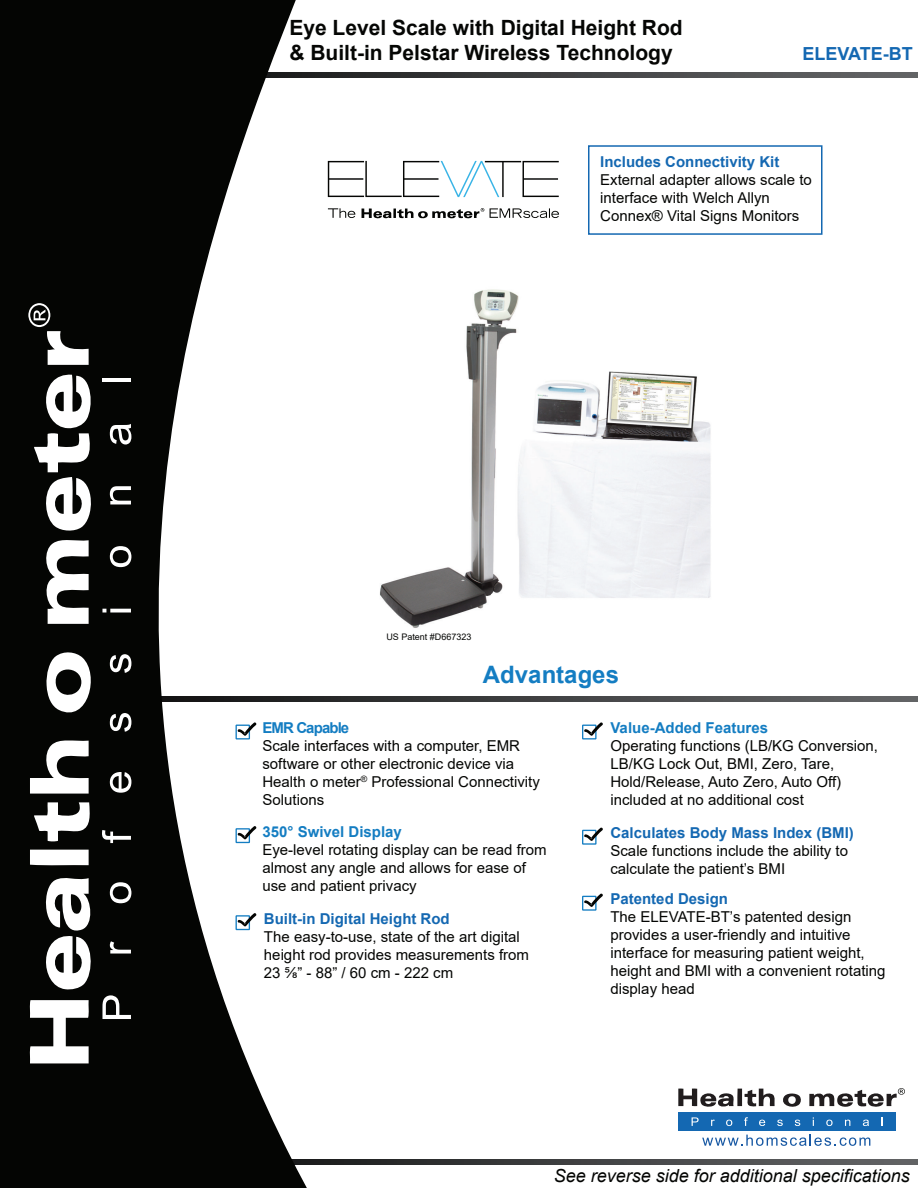
<style>
.page{position:relative;width:918px;height:1188px;background:#fff}
.page>*{position:absolute;margin:0;border:0;box-sizing:border-box;transform-origin:0 0}
.t1{font:700 24px "Arial";color:#147dc2}
.t2{font:700 21px/25.2px "Arial";color:#050604}
.t3{font:italic 18px "Arial";color:#040503}
.t4{font:700 18px "Arial";color:#1468b2}
.t5{font:15px/18px "Arial";color:#040503}
.t6{font:700 15px "Arial";color:#1468b2}
.t7{font:700 15px "Arial";color:#147dc2}
.t8{font:700 15px "Arial";letter-spacing:-.06em;color:#147dc2}
.t9{font:9px "Arial";color:#040503}
</style>
<div class="page">
<img style="left:380px;top:289px;width:331px;height:339px">
<svg style="left:316px;top:73px;width:602px;height:4px;background:#454647"></svg>
<svg style="left:316px;top:697px;width:602px;height:4px;background:#464849"></svg>
<svg style="left:316px;top:1160px;width:602px;height:4px;background:#424344"></svg>
<svg style="left:0;top:0;width:316px;height:1188px;fill:#040503"></svg>
<svg style="left:29px;top:1000px;width:60px;height:63px"></svg>
<svg style="left:30px;top:850px;width:59px;height:16px"></svg>
<svg style="left:30px;top:738px;width:59px;height:56px"></svg>
<svg style="left:34px;top:802px;width:57px;height:40px"></svg>
<svg style="left:38px;top:875px;width:56px;height:115px"></svg>
<svg style="left:46px;top:650px;width:54px;height:74px"></svg>
<svg style="left:34px;top:372px;width:61px;height:252px"></svg>
<svg style="left:28px;top:303px;width:61px;height:62px"></svg>
<svg style="left:102px;top:995px;width:29px;height:24px"></svg>
<svg style="left:110px;top:941px;width:21px;height:13px"></svg>
<svg style="left:110px;top:882px;width:21px;height:21px"></svg>
<svg style="left:102px;top:830px;width:29px;height:13px"></svg>
<svg style="left:110px;top:772px;width:21px;height:21px"></svg>
<svg style="left:110px;top:713px;width:21px;height:19px"></svg>
<svg style="left:110px;top:654px;width:21px;height:19px"></svg>
<svg style="left:110px;top:609px;width:21px;height:4px"></svg>
<svg style="left:102px;top:609px;width:4px;height:4px"></svg>
<svg style="left:110px;top:546px;width:21px;height:21px"></svg>
<svg style="left:110px;top:486px;width:21px;height:18px"></svg>
<svg style="left:110px;top:424px;width:21px;height:21px"></svg>
<hr style="left:102px;top:378px;width:29px;height:4px;background:#fff">
<svg style="left:362px;top:208px;width:197px;height:10px"></svg>
<svg style="left:328px;top:208px;width:27px;height:10px"></svg>
<svg style="left:328px;top:161px;width:231px;height:36px"></svg>
<svg style="left:678px;top:1088px;width:123px;height:19px"></svg>
<svg style="left:809px;top:1088px;width:96px;height:19px"></svg>
<svg style="left:702px;top:1135px;width:168px;height:11px"></svg>
<div style="left:679px;top:1112px;width:217px;height:19px;background:#1468b2"></div>
<svg style="left:692px;top:1117px;width:7px;height:9px"></svg>
<svg style="left:711px;top:1120px;width:4px;height:6px"></svg>
<svg style="left:726px;top:1120px;width:6px;height:6px"></svg>
<svg style="left:744px;top:1117px;width:4px;height:9px"></svg>
<svg style="left:759px;top:1120px;width:6px;height:6px"></svg>
<svg style="left:777px;top:1120px;width:6px;height:6px"></svg>
<svg style="left:795px;top:1120px;width:5px;height:6px"></svg>
<svg style="left:826px;top:1120px;width:7px;height:6px"></svg>
<svg style="left:845px;top:1120px;width:5px;height:6px"></svg>
<svg style="left:863px;top:1120px;width:6px;height:6px"></svg>
<svg style="left:881px;top:1117px;width:2px;height:9px"></svg>
<svg style="left:236px;top:722px;width:21px;height:18px"></svg>
<svg style="left:582px;top:827px;width:21px;height:18px"></svg>
<svg style="left:582px;top:893px;width:21px;height:18px"></svg>
<svg style="left:236px;top:912px;width:21px;height:18px"></svg>
<svg style="left:582px;top:722px;width:21px;height:18px"></svg>
<svg style="left:236px;top:825px;width:21px;height:18px"></svg>
<div style="left:588px;top:145px;width:235px;height:90px;border:2px solid #1468b2"></div>
<h2 class="t2" style="left:289px;top:16px;width:395px">Eye Level Scale with Digital Height Rod &amp; Built-in Pelstar Wireless Technology</h2>
<p class="t4" style="left:802px;top:41px;width:112px">ELEVATE-BT</p>
<p class="t6" style="left:600px;top:152px;width:181px">Includes Connectivity Kit</p>
<p class="t5" style="left:600px;top:171px;width:213px">External adapter allows scale to interface with Welch Allyn<br>Connex® Vital Signs Monitors</p>
<p class="t9" style="left:386px;top:631px;width:87px">US Patent #D667323</p>
<h1 class="t1" style="left:483px;top:657px;width:138px">Advantages</h1>
<p class="t8" style="left:262px;top:717px;width:88px">EMR Capable</p>
<p class="t5" style="left:262px;top:737px;width:279px">Scale interfaces with a computer, EMR software or other electronic device via Health o meter<sup>®</sup> Professional Connectivity Solutions</p>
<p class="t7" style="left:262px;top:821px;width:141px">350° Swivel Display</p>
<p class="t5" style="left:262px;top:840px;width:286px">Eye-level rotating display can be read from almost any angle and allows for ease of use and patient privacy</p>
<p class="t6" style="left:264px;top:908px;width:187px">Built-in Digital Height Rod</p>
<p class="t5" style="left:264px;top:927px;width:267px">The easy-to-use, state of the art digital height rod provides measurements from<br>23 ⅝” - 88” / 60 cm - 222 cm</p>
<p class="t7" style="left:610px;top:717px;width:159px">Value-Added Features</p>
<p class="t5" style="left:610px;top:737px;width:269px">Operating functions (LB/KG Conversion, LB/KG Lock Out, BMI, Zero, Tare, Hold/Release, Auto Zero, Auto Off) included at no additional cost</p>
<p class="t6" style="left:610px;top:823px;width:245px">Calculates Body Mass Index (BMI)</p>
<p class="t5" style="left:610px;top:842px;width:239px">Scale functions include the ability to calculate the patient’s BMI</p>
<p class="t6" style="left:610px;top:889px;width:119px">Patented Design</p>
<p class="t5" style="left:610px;top:908px;width:277px">The ELEVATE-BT’s patented design provides a user-friendly and intuitive interface for measuring patient weight, height and BMI with a convenient rotating display head</p>
<p class="t3" style="left:554px;top:1164px;width:358px">See reverse side for additional specifications</p>
</div>
